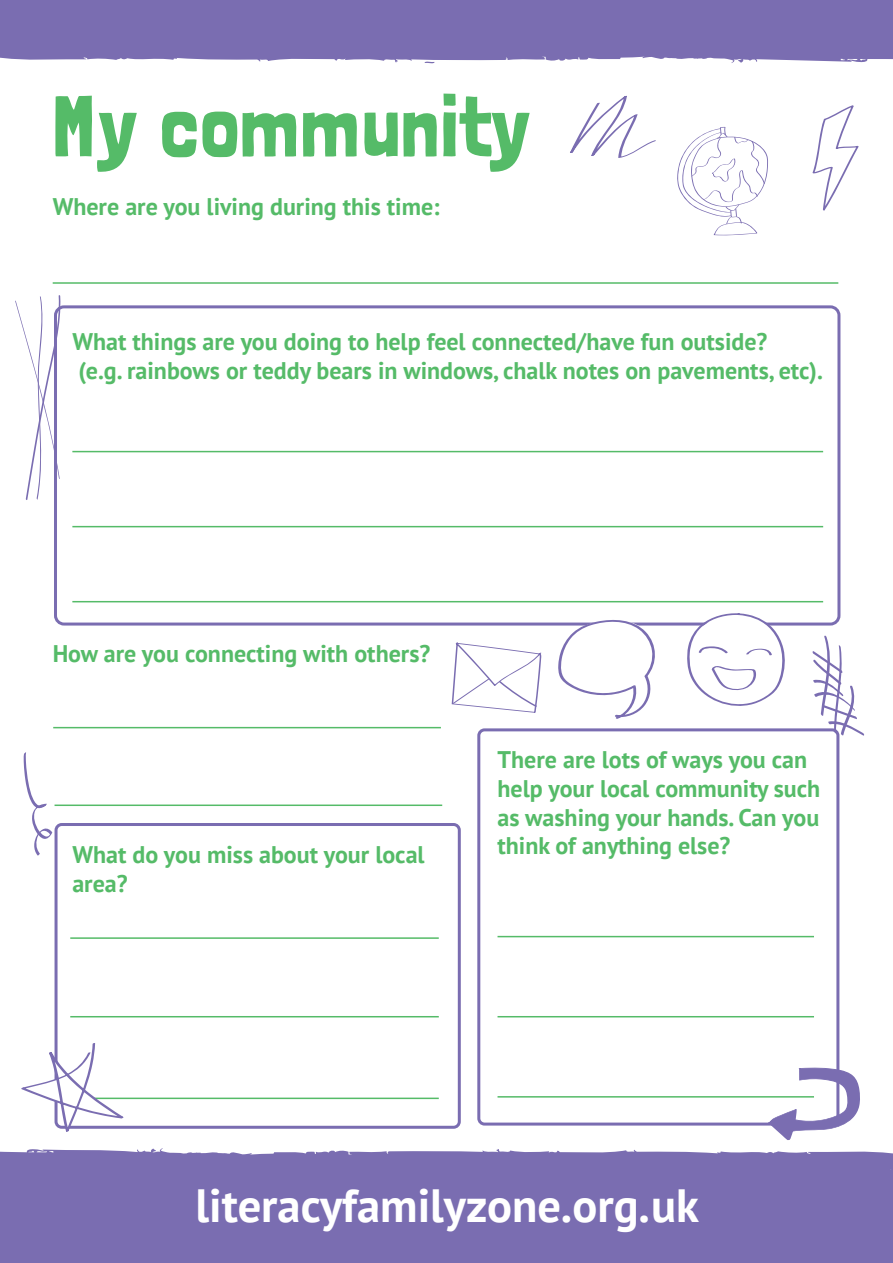
<style>
.page{position:relative;width:893px;height:1263px;background:#fff}
.page>*{position:absolute;margin:0;border:0;box-sizing:border-box;transform-origin:0 0}
.t1{font:87px "Londrina Solid";color:#55bb68}
.t2{font:700 46.5px "PT Sans";color:#fff}
.t3{font:700 24px/28.8px "PT Sans";color:#55bb68}
</style>
<div class="page">
<hr style="left:53px;top:727px;width:388px;height:1px;background:#55bb68">
<div style="left:55px;top:823px;width:406px;height:306px;border:3px solid #7a6db1;border-radius:6px"></div>
<div style="left:0;top:1148px;width:893px;height:115px;background:#7a6db1"></div>
<svg style="left:570px;top:95px;width:86px;height:63px"></svg>
<svg style="left:812px;top:636px;width:52px;height:100px"></svg>
<svg style="left:452px;top:642px;width:90px;height:71px"></svg>
<svg style="left:812px;top:105px;width:47px;height:106px"></svg>
<svg style="left:677px;top:127px;width:91px;height:109px"></svg>
<svg style="left:0;top:0;width:893px;height:64px;fill:#7a6db1"></svg>
<hr style="left:72px;top:451px;width:751px;height:1px;background:#55bb68">
<hr style="left:72px;top:526px;width:751px;height:1px;background:#55bb68">
<div style="left:54px;top:305px;width:786px;height:320px;border:3px solid #7a6db1;border-radius:9px"></div>
<svg style="left:558px;top:620px;width:101px;height:99px"></svg>
<svg style="left:687px;top:613px;width:99px;height:93px"></svg>
<hr style="left:72px;top:601px;width:751px;height:1px;background:#55bb68">
<svg style="left:15px;top:295px;width:46px;height:206px"></svg>
<hr style="left:53px;top:282px;width:785px;height:2px;background:#55bb68">
<div style="left:477px;top:728px;width:362px;height:397px;border:3px solid #7a6db1;border-radius:6px"></div>
<svg style="left:768px;top:1067px;width:92px;height:73px"></svg>
<svg style="left:23px;top:752px;width:29px;height:104px"></svg>
<hr style="left:70px;top:937px;width:369px;height:2px;background:#55bb68">
<hr style="left:70px;top:1016px;width:369px;height:1px;background:#55bb68">
<hr style="left:70px;top:1097px;width:369px;height:2px;background:#55bb68">
<svg style="left:21px;top:1042px;width:103px;height:90px"></svg>
<hr style="left:497px;top:936px;width:317px;height:1px;background:#55bb68">
<hr style="left:497px;top:1016px;width:317px;height:1px;background:#55bb68">
<hr style="left:497px;top:1096px;width:317px;height:1px;background:#55bb68">
<hr style="left:55px;top:804px;width:387px;height:2px;background:#55bb68">
<p class="t1" style="left:53px;top:75px;width:479px">My community</p>
<p class="t3" style="left:53px;top:192px;width:389px">Where are you living during this time:</p>
<p class="t3" style="left:72px;top:327px;width:697px">What things are you doing to help feel connected/have fun outside?</p>
<p class="t3" style="left:78px;top:356px;width:746px">(e.g. rainbows or teddy bears in windows, chalk notes on pavements, etc).</p>
<p class="t3" style="left:53px;top:638px;width:379px">How are you connecting with others?</p>
<p class="t3" style="left:72px;top:839px;width:354px">What do you miss about your local area?</p>
<p class="t3" style="left:497px;top:745px;width:324px">There are lots of ways you can help your local community such as washing your hands. Can you think of anything else?</p>
<p class="t2" style="left:195px;top:1174px;width:505px">literacyfamilyzone.org.uk</p>
</div>
